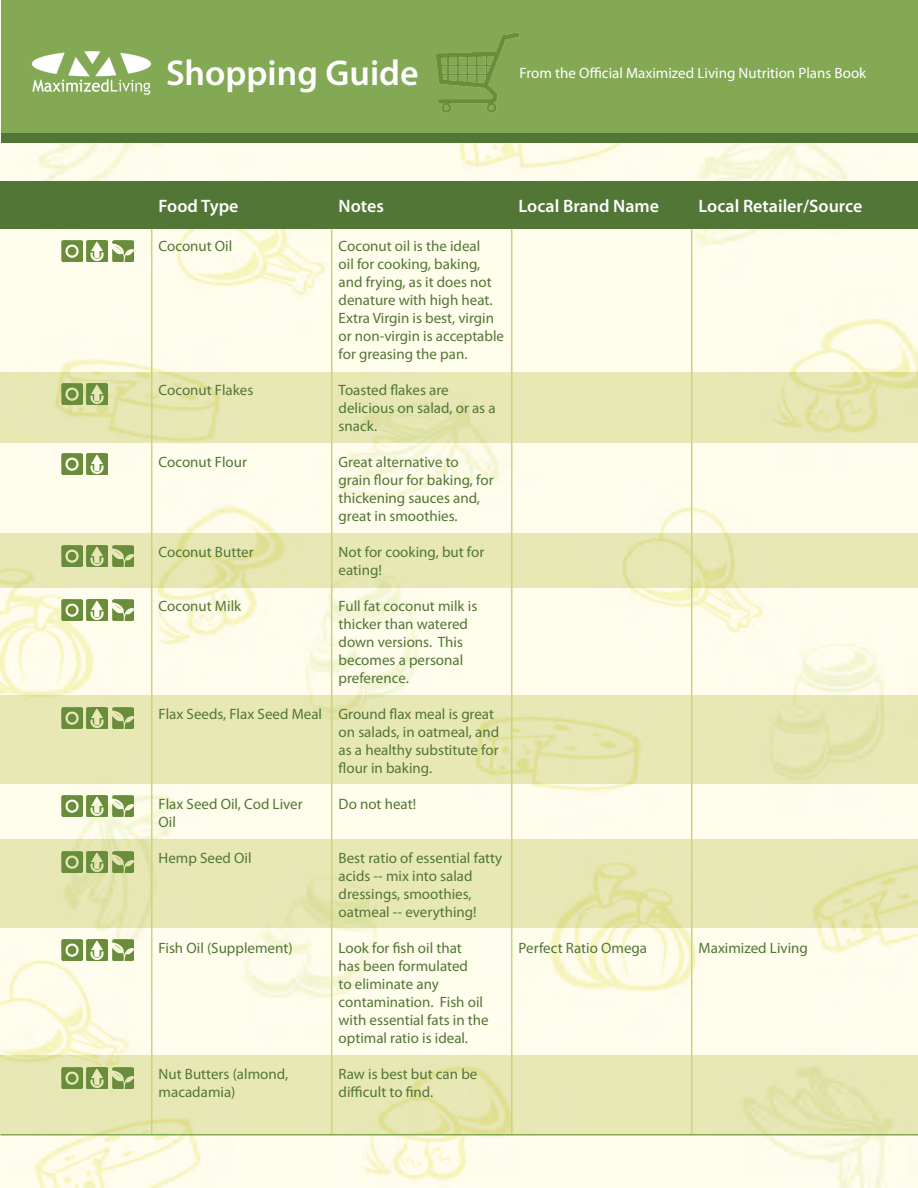
<style>
.page{position:relative;width:918px;height:1188px;background:#fff}
.page>*{position:absolute;margin:0;border:0;box-sizing:border-box;transform-origin:0 0}
.t1{font:600 36px "Myriad Pro";color:#fff}
.t2{font:600 18px "Myriad Pro";color:#fff}
.t3{font:15px/18px "Myriad Pro";color:#527635}
.t4{font:15px "Myriad Pro";color:#fff}
</style>
<div class="page">
<img style="left:0;top:0;width:918px;height:1188px">
<div style="left:2px;top:0;width:916px;height:134px;background:#83a955"></div>
<div style="left:2px;top:134px;width:916px;height:9px;background:#527635"></div>
<img style="left:31px;top:51px;width:121px;height:44px">
<img style="left:437px;top:32px;width:82px;height:81px">
<svg style="left:0;top:372px;width:918px;height:70px;background:#e6e6b1"></svg>
<hr style="left:917px;top:263px;width:1px;height:73px;background:#e8eac4">
<hr style="left:917px;top:389px;width:1px;height:109px;background:#e8eac4">
<svg style="left:0;top:533px;width:918px;height:55px;background:#e6e6b2"></svg>
<svg style="left:0;top:695px;width:917px;height:89px;background:#e6e6b2"></svg>
<svg style="left:0;top:839px;width:918px;height:89px;background:#e6e6b2"></svg>
<svg style="left:0;top:1055px;width:918px;height:79px;background:#e6e6b2"></svg>
<hr style="left:917px;top:605px;width:1px;height:201px;background:#e8eac4">
<div style="left:0;top:182px;width:918px;height:47px;background:#527635"></div>
<hr style="left:331px;top:229px;width:1px;height:905px;background:#c6d77a">
<hr style="left:151px;top:229px;width:1px;height:905px;background:#c6d77a">
<hr style="left:0;top:1134px;width:918px;height:2px;background:#83a955">
<hr style="left:511px;top:229px;width:1px;height:905px;background:#c6d77a">
<hr style="left:691px;top:229px;width:1px;height:905px;background:#c6d77a">
<img style="left:87px;top:241px;width:21px;height:21px">
<img style="left:87px;top:383px;width:21px;height:21px">
<img style="left:87px;top:454px;width:21px;height:21px">
<img style="left:87px;top:545px;width:21px;height:21px">
<img style="left:87px;top:599px;width:21px;height:21px">
<img style="left:87px;top:707px;width:21px;height:21px">
<img style="left:87px;top:796px;width:21px;height:21px">
<img style="left:87px;top:851px;width:21px;height:21px">
<img style="left:87px;top:940px;width:21px;height:21px">
<img style="left:87px;top:1067px;width:21px;height:21px">
<img style="left:62px;top:241px;width:20px;height:21px">
<img style="left:62px;top:383px;width:20px;height:21px">
<img style="left:62px;top:454px;width:20px;height:21px">
<img style="left:62px;top:545px;width:20px;height:21px">
<img style="left:62px;top:599px;width:20px;height:21px">
<img style="left:62px;top:707px;width:20px;height:21px">
<img style="left:62px;top:796px;width:20px;height:21px">
<img style="left:62px;top:851px;width:20px;height:21px">
<img style="left:62px;top:940px;width:20px;height:21px">
<img style="left:62px;top:1067px;width:20px;height:21px">
<img style="left:112px;top:241px;width:21px;height:21px">
<img style="left:112px;top:545px;width:21px;height:21px">
<img style="left:112px;top:599px;width:21px;height:21px">
<img style="left:112px;top:707px;width:21px;height:21px">
<img style="left:112px;top:796px;width:21px;height:21px">
<img style="left:112px;top:851px;width:21px;height:21px">
<img style="left:112px;top:940px;width:21px;height:21px">
<img style="left:112px;top:1067px;width:21px;height:21px">
<h1 class="t1" style="left:166px;top:50px;width:254px">Shopping Guide</h1>
<p class="t4" style="left:520px;top:64px;width:348px">From the Official Maximized Living Nutrition Plans Book</p>
<p class="t2" style="left:159px;top:194px;width:81px">Food Type</p>
<p class="t3" style="left:159px;top:237px;width:75px">Coconut Oil</p>
<p class="t3" style="left:159px;top:381px;width:96px">Coconut Flakes</p>
<p class="t3" style="left:159px;top:453px;width:90px">Coconut Flour</p>
<p class="t3" style="left:159px;top:543px;width:97px">Coconut Butter</p>
<p class="t3" style="left:159px;top:597px;width:84px">Coconut Milk</p>
<p class="t3" style="left:159px;top:705px;width:165px">Flax Seeds, Flax Seed Meal</p>
<p class="t3" style="left:159px;top:795px;width:146px">Flax Seed Oil, Cod Liver<br>Oil</p>
<p class="t3" style="left:159px;top:849px;width:95px">Hemp Seed Oil</p>
<p class="t3" style="left:159px;top:939px;width:135px">Fish Oil (Supplement)</p>
<p class="t3" style="left:159px;top:1065px;width:131px">Nut Butters (almond, macadamia)</p>
<p class="t2" style="left:339px;top:194px;width:47px">Notes</p>
<p class="t3" style="left:339px;top:237px;width:167px">Coconut oil is the ideal<br>oil for cooking, baking, and frying, as it does not denature with high heat.<br>Extra Virgin is best, virgin or non-virgin is acceptable for greasing the pan.</p>
<p class="t3" style="left:339px;top:381px;width:159px">Toasted flakes are delicious on salad, or as a snack.</p>
<p class="t3" style="left:339px;top:453px;width:156px">Great alternative to grain flour for baking, for thickening sauces and, great in smoothies.</p>
<p class="t3" style="left:339px;top:543px;width:147px">Not for cooking, but for eating!</p>
<p class="t3" style="left:339px;top:597px;width:140px">Full fat coconut milk is thicker than watered down versions. This becomes a personal preference.</p>
<p class="t3" style="left:339px;top:705px;width:162px">Ground flax meal is great on salads, in oatmeal, and as a healthy substitute for flour in baking.</p>
<p class="t3" style="left:339px;top:795px;width:79px">Do not heat!</p>
<p class="t2" style="left:519px;top:194px;width:142px">Local Brand Name</p>
<p class="t3" style="left:339px;top:849px;width:165px">Best ratio of essential fatty acids -- mix into salad dressings, smoothies, oatmeal -- everything!</p>
<p class="t3" style="left:339px;top:939px;width:152px">Look for fish oil that<br>has been formulated<br>to eliminate any contamination. Fish oil with essential fats in the optimal ratio is ideal.</p>
<p class="t3" style="left:339px;top:1065px;width:140px">Raw is best but can be difficult to find.</p>
<p class="t3" style="left:519px;top:939px;width:130px">Perfect Ratio Omega</p>
<p class="t2" style="left:699px;top:194px;width:165px">Local Retailer/Source</p>
<p class="t3" style="left:699px;top:939px;width:111px">Maximized Living</p>
</div>
